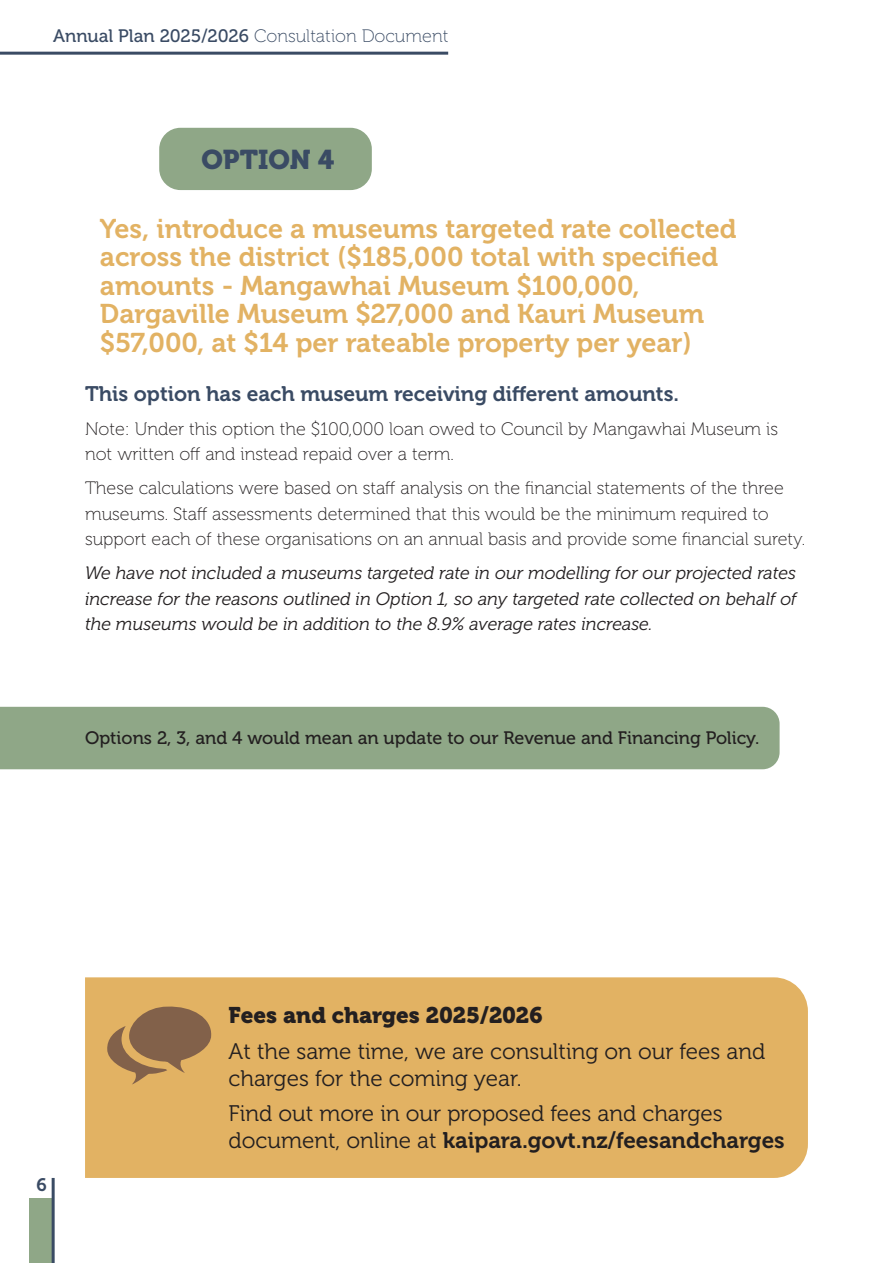
<style>
.page{position:relative;width:893px;height:1263px;background:#fff}
.page>*{position:absolute;margin:0;border:0;box-sizing:border-box;transform-origin:0 0}
.t1{font:27px/28.5px "Museo 700";color:#e2b263}
.t2{font:27px "Museo 900";color:#3a4b64}
.t3{font:22.5px/27px "Museo 300";color:#231f20}
.t4{font:22.5px "Museo 700";color:#231f20}
.t5{font:22.5px "Museo 900";color:#231f20}
.t6{font:21px "Museo 700";color:#3a4b64}
.t7{font:18px/25.5px "Museo 100";color:#231f20}
.t8{font:italic 18px/25.5px "Museo 300";color:#231f20;text-align:justify}
.t9{font:18px "Museo 500";color:#231f20}
.t10{font:18px "Museo 100";color:#3a4b64}
.t11{font:18px "Museo 700";color:#3a4b64}
.s1{font-family:"Museo 500"}
.s2{font-family:"Museo 300"}
</style>
<div class="page">
<div style="left:29px;top:1198px;width:24px;height:65px;background:#8fa787"></div>
<hr style="left:52px;top:1178px;width:3px;height:85px;background:#3a4b64">
<hr style="left:0;top:52px;width:448px;height:3px;background:#3a4b64">
<div style="left:0;top:707px;width:780px;height:62px;background:#8fa787"></div>
<div style="left:159px;top:128px;width:213px;height:62px;background:#8fa787;border-radius:21px"></div>
<div style="left:85px;top:977px;width:723px;height:201px;background:#e2b263"></div>
<svg style="left:107px;top:1006px;width:105px;height:78px;background:#ad8655"></svg>
<div style="left:154px;top:1038px;width:9px;height:10px;background:#82614a;border-radius:50%"></div>
<div style="left:166px;top:1038px;width:10px;height:10px;background:#82614a;border-radius:50%"></div>
<div style="left:179px;top:1038px;width:9px;height:10px;background:#82614a;border-radius:50%"></div>
<p class="t10" style="left:53px;top:26px;width:397px"><span class="s1">Annual Plan 2025/2026</span> Consultation Document</p>
<h1 class="t2" style="left:201px;top:144px;width:134px">OPTION 4</h1>
<h1 class="t1" style="left:100px;top:214px;width:638px">Yes, introduce a museums targeted rate collected across the district ($185,000 total with specified amounts - Mangawhai Museum $100,000, Dargaville Museum $27,000 and Kauri Museum $57,000, at $14 per rateable property per year)</h1>
<p class="t6" style="left:85px;top:382px;width:596px">This option has each museum receiving different amounts.</p>
<p class="t7" style="left:85px;top:416px;width:694px">Note: Under this option the $100,000 loan owed to Council by Mangawhai Museum is not written off and instead repaid over a term.</p>
<p class="t7" style="left:85px;top:476px;width:722px">These calculations were based on staff analysis on the financial statements of the three museums. Staff assessments determined that this would be the minimum required to support each of these organisations on an annual basis and provide some financial surety.</p>
<p class="t8" style="left:85px;top:560px;width:713px">We have not included a museums targeted rate in our modelling for our projected rates increase for the reasons outlined in Option 1, so any targeted rate collected on behalf of the museums would be in addition to the 8.9% average rates increase.</p>
<p class="t9" style="left:85px;top:727px;width:676px">Options 2, 3, and 4 would mean an update to our Revenue and Financing Policy.</p>
<p class="t11" style="left:36px;top:1175px;width:12px">6</p>
<p class="t5" style="left:229px;top:1003px;width:315px">Fees and charges 2025/2026</p>
<p class="t3" style="left:229px;top:1038px;width:538px">At the same time, we are consulting on our fees and charges for the coming year.</p>
<p class="t3" style="left:229px;top:1101px;width:496px">Find out more in our proposed fees and charges</p>
<p class="t4" style="left:229px;top:1128px;width:558px"><span class="s2">document, online at</span> kaipara.govt.nz/feesandcharges</p>
</div>
